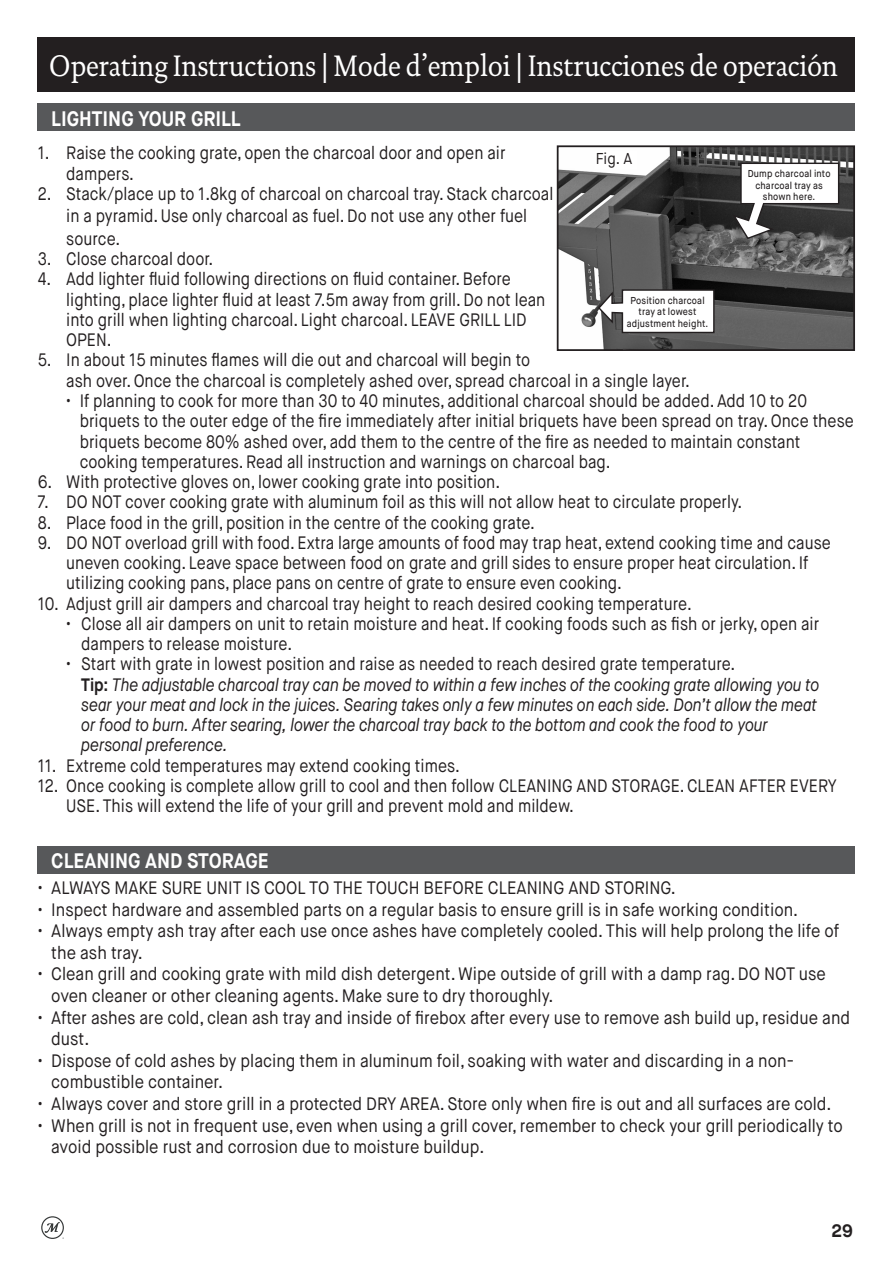
<style>
.page{position:relative;width:893px;height:1263px;background:#fff}
.page>*{position:absolute;margin:0;border:0;box-sizing:border-box;transform-origin:0 0}
.t1{font:30px "DTL Documenta TOT";letter-spacing:-.01em;color:#fff;scale:.9 1}
.t2{font:700 21px "Maison Neue";color:#fff;scale:.9 1}
.t3{font:18px/20.2px "Maison Neue";color:#231f20;scale:.87 1}
.t4{font:18px/21.6px "Maison Neue";color:#231f20;scale:.9 1}
.t5{font:italic 18px "Maison Neue";letter-spacing:-.005em;color:#231f20;scale:.87 1}
.t6{font:700 18px "Maison Neue";color:#231f20}
.t7{font:15.75px "Maison Neue";color:#231f20;scale:.9 1}
.t8{font:500 10.05px/11.4px "Maison Neue";letter-spacing:.015em;color:#231f20;text-align:center;scale:.9 1}
.s1{font-weight:700;font-style:normal}
</style>
<div class="page">
<svg style="left:41px;top:1216px;width:23px;height:23px"></svg>
<div style="left:38px;top:38px;width:817px;height:54px;background:#231f20"></div>
<div style="left:38px;top:104px;width:817px;height:27px;background:#57585a"></div>
<img style="left:560px;top:148px;width:292px;height:200px">
<div style="left:557px;top:145px;width:298px;height:206px;border:2px solid #231f20"></div>
<svg style="left:731px;top:162px;width:109px;height:78px"></svg>
<svg style="left:597px;top:289px;width:118px;height:45px"></svg>
<div style="left:596px;top:151px;width:41px;height:17px;background:#fff"></div>
<div style="left:38px;top:846px;width:817px;height:27px;background:#57585a"></div>
<p class="t1" style="left:48px;top:48px;width:879px">Operating Instructions | Mode d’emploi | Instrucciones de operación</p>
<p class="t2" style="left:51px;top:105px;width:212px">LIGHTING YOUR GRILL</p>
<p class="t3" style="left:66px;top:143px;width:506px;text-indent:-28px">1. Raise the cooking grate, open the charcoal door and open air dampers.</p>
<p class="t3" style="left:66px;top:183px;width:561px;line-height:22.5px;text-indent:-28px">2. Stack/place up to 1.8kg of charcoal on charcoal tray. Stack charcoal in a pyramid. Use only charcoal as fuel. Do not use any other fuel source.</p>
<p class="t3" style="left:38px;top:249px;width:203px">3. Close charcoal door.</p>
<p class="t3" style="left:66px;top:269px;width:552px;text-indent:-28px">4. Add lighter fluid following directions on fluid container. Before lighting, place lighter fluid at least 7.5m away from grill. Do not lean into grill when lighting charcoal. Light charcoal. LEAVE GRILL LID OPEN.</p>
<p class="t3" style="left:38px;top:350px;width:567px">5. In about 15 minutes flames will die out and charcoal will begin to</p>
<p class="t3" style="left:66px;top:370px;width:718px">ash over. Once the charcoal is completely ashed over, spread charcoal in a single layer.</p>
<p class="t3" style="left:66px;top:391px;width:853px">• If planning to cook for more than 30 to 40 minutes, additional charcoal should be added. Add 10 to 20</p>
<p class="t3" style="left:80px;top:411px;width:891px">briquets to the outer edge of the fire immediately after initial briquets have been spread on tray. Once these</p>
<p class="t3" style="left:80px;top:431px;width:830px">briquets become 80% ashed over, add them to the centre of the fire as needed to maintain constant</p>
<p class="t3" style="left:80px;top:451px;width:612px">cooking temperatures. Read all instruction and warnings on charcoal bag.</p>
<p class="t3" style="left:38px;top:472px;width:533px">6. With protective gloves on, lower cooking grate into position.</p>
<p class="t3" style="left:38px;top:492px;width:811px">7. DO NOT cover cooking grate with aluminum foil as this will not allow heat to circulate properly.</p>
<p class="t3" style="left:38px;top:512px;width:573px">8. Place food in the grill, position in the centre of the cooking grate.</p>
<p class="t3" style="left:66px;top:532px;width:880px;text-indent:-28px">9. DO NOT overload grill with food. Extra large amounts of food may trap heat, extend cooking time and cause uneven cooking. Leave space between food on grate and grill sides to ensure proper heat circulation. If utilizing cooking pans, place pans on centre of grate to ensure even cooking.</p>
<p class="t3" style="left:38px;top:593px;width:753px">10. Adjust grill air dampers and charcoal tray height to reach desired cooking temperature.</p>
<p class="t3" style="left:66px;top:613px;width:867px">• Close all air dampers on unit to retain moisture and heat. If cooking foods such as fish or jerky, open air</p>
<p class="t3" style="left:81px;top:634px;width:244px">dampers to release moisture.</p>
<p class="t3" style="left:66px;top:654px;width:771px">• Start with grate in lowest position and raise as needed to reach desired grate temperature.</p>
<p class="t5" style="left:81px;top:673px;width:850px"><span class="s1">Tip:</span> The adjustable charcoal tray can be moved to within a few inches of the cooking grate allowing you to</p>
<p class="t5" style="left:81px;top:693px;width:847px">sear your meat and lock in the juices. Searing takes only a few minutes on each side. Don’t allow the meat</p>
<p class="t5" style="left:81px;top:713px;width:791px">or food to burn. After searing, lower the charcoal tray back to the bottom and cook the food to your</p>
<p class="t5" style="left:81px;top:734px;width:169px">personal preference.</p>
<p class="t3" style="left:38px;top:755px;width:487px">11. Extreme cold temperatures may extend cooking times.</p>
<p class="t3" style="left:66px;top:775px;width:887px;text-indent:-28px">12. Once cooking is complete allow grill to cool and then follow CLEANING AND STORAGE. CLEAN AFTER EVERY<br>USE. This will extend the life of your grill and prevent mold and mildew.</p>
<p class="t7" style="left:596px;top:148px;width:42px">Fig. A</p>
<p class="t8" style="left:748px;top:168px;width:93px">Dump charcoal into charcoal tray as shown here.</p>
<p class="t8" style="left:627px;top:295px;width:92px">Position charcoal tray at lowest adjustment height.</p>
<p class="t2" style="left:51px;top:847px;width:243px">CLEANING AND STORAGE</p>
<p class="t4" style="left:38px;top:877px;width:710px">• ALWAYS MAKE SURE UNIT IS COOL TO THE TOUCH BEFORE CLEANING AND STORING.</p>
<p class="t4" style="left:38px;top:899px;width:846px">• Inspect hardware and assembled parts on a regular basis to ensure grill is in safe working condition.</p>
<p class="t4" style="left:51px;top:920px;width:877px;text-indent:-14px">• Always empty ash tray after each use once ashes have completely cooled. This will help prolong the life of the ash tray.</p>
<p class="t4" style="left:51px;top:963px;width:862px;text-indent:-14px">• Clean grill and cooking grate with mild dish detergent. Wipe outside of grill with a damp rag. DO NOT use oven cleaner or other cleaning agents. Make sure to dry thoroughly.</p>
<p class="t4" style="left:51px;top:1007px;width:889px;text-indent:-14px">• After ashes are cold, clean ash tray and inside of firebox after every use to remove ash build up, residue and dust.</p>
<p class="t4" style="left:51px;top:1050px;width:826px;text-indent:-14px">• Dispose of cold ashes by placing them in aluminum foil, soaking with water and discarding in a non&shy;combustible container.</p>
<p class="t4" style="left:38px;top:1093px;width:883px">• Always cover and store grill in a protected DRY AREA. Store only when fire is out and all surfaces are cold.</p>
<p class="t4" style="left:51px;top:1115px;width:881px;text-indent:-14px">• When grill is not in frequent use, even when using a grill cover, remember to check your grill periodically to avoid possible rust and corrosion due to moisture buildup.</p>
<p class="t6" style="left:832px;top:1219px;width:23px">29</p>
</div>
